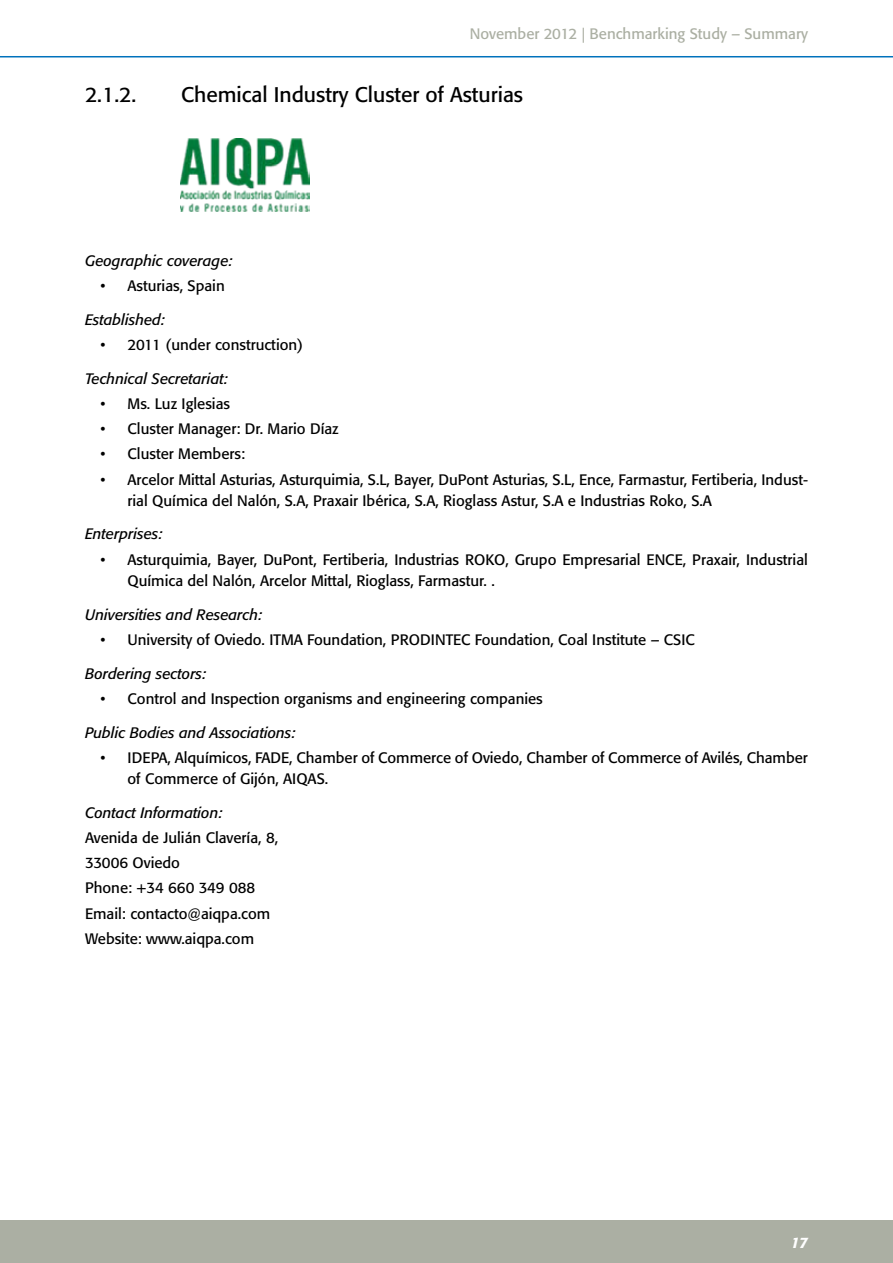
<style>
.page{position:relative;width:893px;height:1263px;background:#fff}
.page>*{position:absolute;margin:0;border:0;box-sizing:border-box;transform-origin:0 0}
.t1{font:21px "Formata";color:#000}
.t2{font:15px/25.2px "Formata";color:#000}
.t3{font:italic 15px "Formata";color:#000}
.t4{font:15px "Formata";color:#abafa3}
.t5{font:italic 500 15px "Formata";color:#fff}
</style>
<div class="page">
<div style="left:0;top:1220px;width:893px;height:43px;background:#abafa3"></div>
<hr style="left:0;top:56px;width:893px;height:1px;background:#0072bc">
<img style="left:181px;top:139px;width:128px;height:73px">
<p class="t4" style="left:470px;top:25px;width:340px">November 2012 | Benchmarking Study – Summary</p>
<h1 class="t1" style="left:85px;top:82px;width:53px">2.1.2.</h1>
<h1 class="t1" style="left:181px;top:82px;width:344px">Chemical Industry Cluster of Asturias</h1>
<p class="t3" style="left:85px;top:251px;width:149px">Geographic coverage:</p>
<p class="t2" style="left:101px;top:273px;width:126px">• Asturias, Spain</p>
<p class="t3" style="left:85px;top:310px;width:81px">Established:</p>
<p class="t2" style="left:101px;top:332px;width:204px">• 2011 (under construction)</p>
<p class="t3" style="left:85px;top:369px;width:144px">Technical Secretariat:</p>
<p class="t2" style="left:101px;top:391px;width:131px">• Ms. Luz Iglesias</p>
<p class="t2" style="left:101px;top:416px;width:240px">• Cluster Manager: Dr. Mario Díaz</p>
<p class="t2" style="left:101px;top:442px;width:146px">• Cluster Members:</p>
<p class="t2" style="left:128px;top:469px;width:682px;line-height:21px;text-indent:-27px">• Arcelor Mittal Asturias, Asturquimia, S.L, Bayer, DuPont Asturias, S.L, Ence, Farmastur, Fertiberia, Indust&shy;rial Química del Nalón, S.A, Praxair Ibérica, S.A, Rioglass Astur, S.A e Industrias Roko, S.A</p>
<p class="t3" style="left:85px;top:525px;width:79px">Enterprises:</p>
<p class="t2" style="left:128px;top:549px;width:682px;line-height:21px;text-indent:-27px">• Asturquimia, Bayer, DuPont, Fertiberia, Industrias ROKO, Grupo Empresarial ENCE, Praxair, Industrial<br>Química del Nalón, Arcelor Mittal, Rioglass, Farmastur. .</p>
<p class="t3" style="left:85px;top:605px;width:179px">Universities and Research:</p>
<p class="t2" style="left:101px;top:627px;width:596px">• University of Oviedo. ITMA Foundation, PRODINTEC Foundation, Coal Institute – CSIC</p>
<p class="t3" style="left:85px;top:664px;width:123px">Bordering sectors:</p>
<p class="t2" style="left:101px;top:686px;width:444px">• Control and Inspection organisms and engineering companies</p>
<p class="t3" style="left:85px;top:723px;width:212px">Public Bodies and Associations:</p>
<p class="t2" style="left:128px;top:747px;width:682px;line-height:21px;text-indent:-27px">• IDEPA, Alquímicos, FADE, Chamber of Commerce of Oviedo, Chamber of Commerce of Avilés, Chamber of Commerce of Gijón, AIQAS.</p>
<p class="t3" style="left:85px;top:803px;width:139px">Contact Information:</p>
<p class="t2" style="left:85px;top:825px;width:195px">Avenida de Julián Clavería, 8,<br>33006 Oviedo<br>Phone: +34 660 349 088<br>Email: contacto@aiqpa.com<br>Website: www.aiqpa.com</p>
<p class="t5" style="left:791px;top:1233px;width:19px">17</p>
</div>
